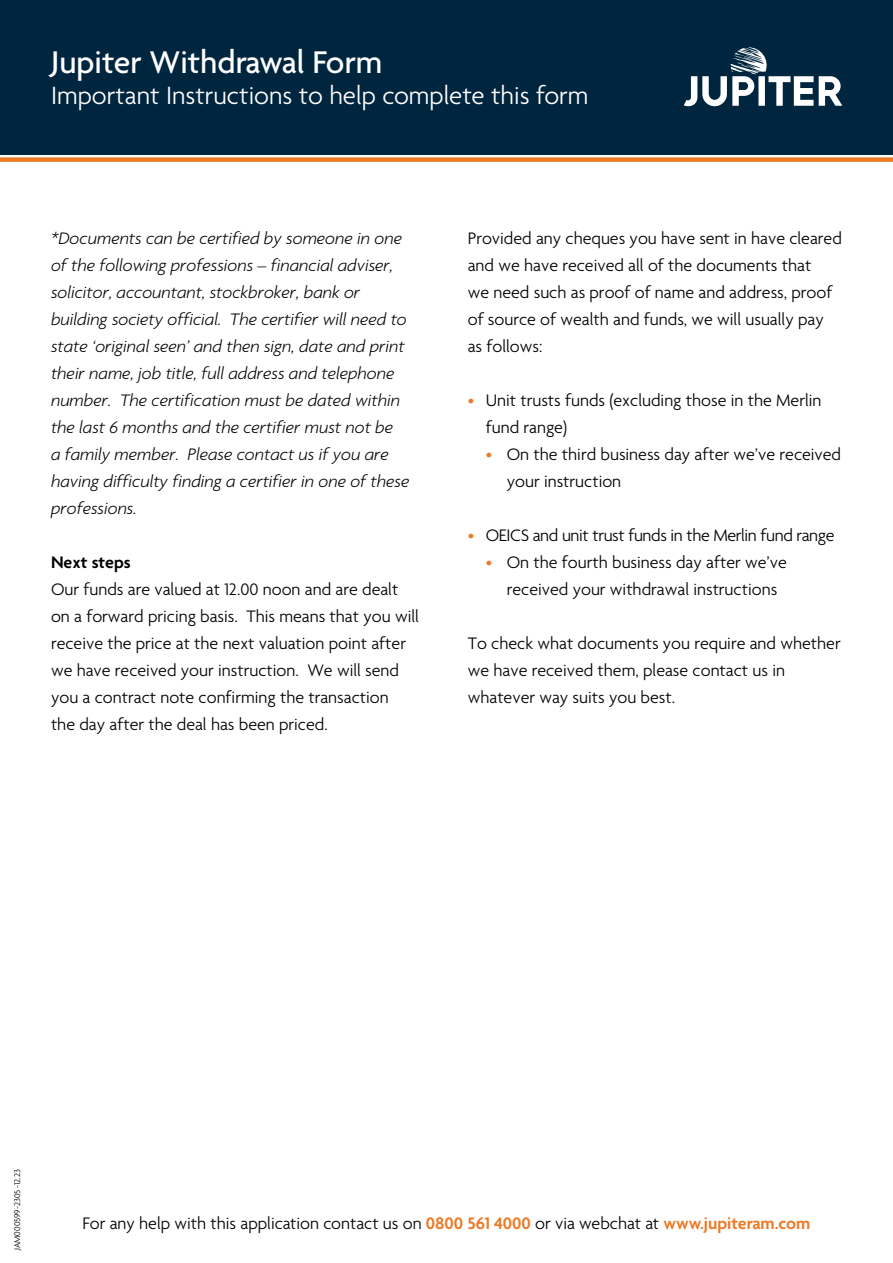
<style>
.page{position:relative;width:893px;height:1263px;background:#fff}
.page>*{position:absolute;margin:0;border:0;box-sizing:border-box;transform-origin:0 0}
.t1{font:500 33.9px "Agenda";color:#fff}
.t2{font:300 27px "Agenda";color:#fff}
.t3{font:300 18px/27px "Agenda";color:#000}
.t4{font:italic 300 18px/27px "Agenda";color:#000}
.t5{font:300 18px "Agenda";letter-spacing:-.02em;color:#000}
.t6{font:600 18px "Agenda";color:#000}
.t7{font:300 9px "Agenda";color:#000}
.s1{color:#ec7926}
.s2{font-weight:600;color:#ec7926}
</style>
<div class="page">
<div style="left:0;top:157px;width:893px;height:5px;background:#ec7926"></div>
<div style="left:0;top:0;width:893px;height:154px;background:#00253f"></div>
<svg style="left:684px;top:47px;width:158px;height:60px"></svg>
<p class="t1" style="left:51px;top:44px;width:333px">Jupiter Withdrawal Form</p>
<p class="t2" style="left:51px;top:81px;width:539px">Important Instructions to help complete this form</p>
<p class="t4" style="left:51px;top:225px;width:360px">*Documents can be certified by someone in one of the following professions – financial adviser, solicitor, accountant, stockbroker, bank or building society official. The certifier will need to state ‘original seen’ and then sign, date and print their name, job title, full address and telephone number. The certification must be dated within the last 6 months and the certifier must not be<br>a family member. Please contact us if you are having difficulty finding a certifier in one of these professions.</p>
<p class="t6" style="left:51px;top:553px;width:81px">Next steps</p>
<p class="t3" style="left:51px;top:577px;width:369px">Our funds are valued at 12.00 noon and are dealt on a forward pricing basis. This means that you will receive the price at the next valuation point after we have received your instruction. We will send you a contract note confirming the transaction<br>the day after the deal has been priced.</p>
<p class="t3" style="left:468px;top:226px;width:376px">Provided any cheques you have sent in have cleared and we have received all of the documents that<br>we need such as proof of name and address, proof of source of wealth and funds, we will usually pay as follows:</p>
<p class="t3" style="left:486px;top:388px;width:337px;text-indent:-18px"><span class="s1">•</span> Unit trusts funds (excluding those in the Merlin fund range)</p>
<p class="t3" style="left:507px;top:442px;width:336px;text-indent:-21px"><span class="s1">•</span> On the third business day after we’ve received your instruction</p>
<p class="t5" style="left:468px;top:526px;width:368px"><span class="s1">•</span> OEICS and unit trust funds in the Merlin fund range</p>
<p class="t3" style="left:507px;top:550px;width:282px;text-indent:-21px"><span class="s1">•</span> On the fourth business day after we’ve received your withdrawal instructions</p>
<p class="t3" style="left:468px;top:631px;width:374px">To check what documents you require and whether we have received them, please contact us in whatever way suits you best.</p>
<p class="t7" style="left:13px;top:1250px;width:83px;rotate:-90deg">JAM000599-2305 -12.23</p>
<p class="t3" style="left:83px;top:1211px;width:729px">For any help with this application contact us on <span class="s2">0800 561 4000</span> or via webchat at <span class="s2">www.jupiteram.com</span></p>
</div>
